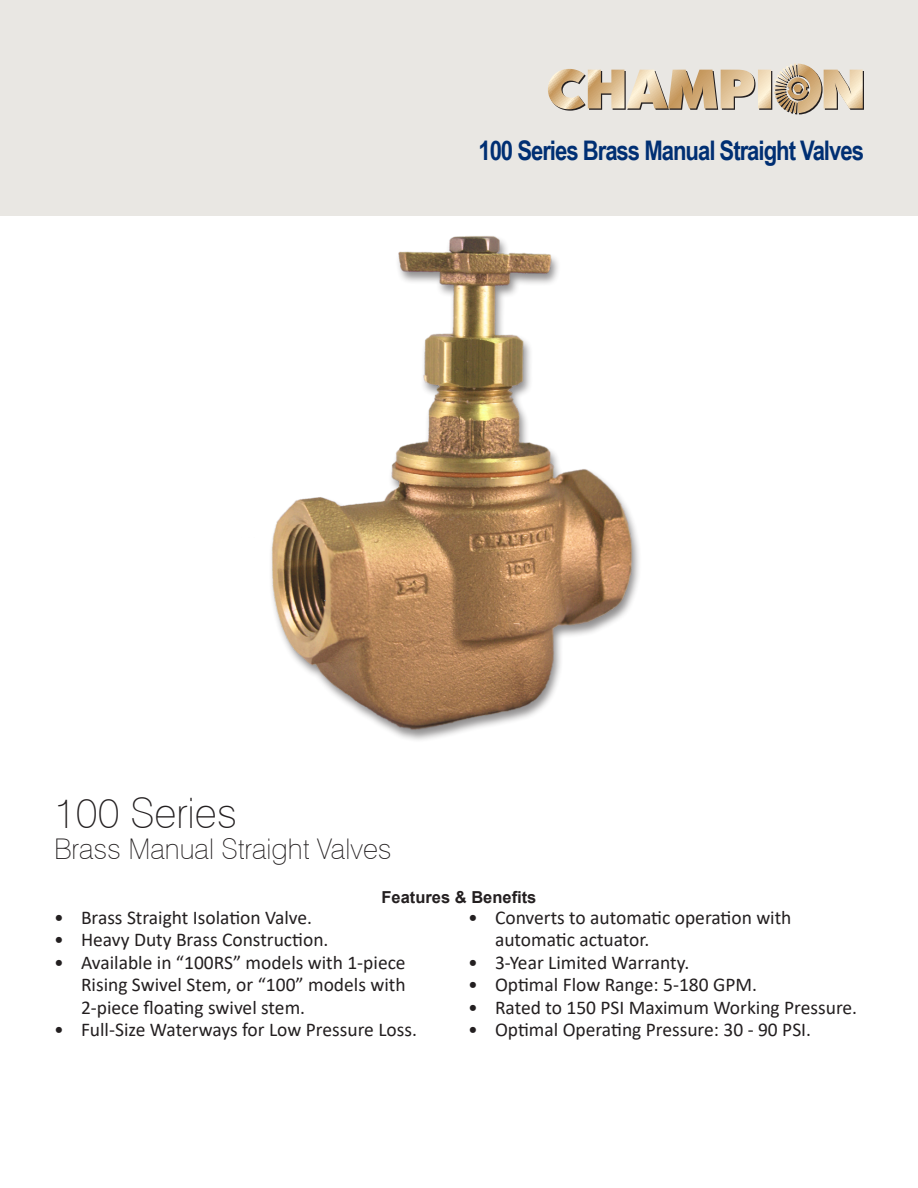
<style>
.page{position:relative;width:918px;height:1188px;background:#fff}
.page>*{position:absolute;margin:0;border:0;box-sizing:border-box;transform-origin:0 0}
.t1{font:100 42px "Swiss 721 BT";color:#231f20}
.t2{font:100 28.5px "Swiss 721 BT";color:#231f20}
.t3{font:700 27px "Arial Narrow";letter-spacing:-.04em;color:#002f73}
.t4{font:19.5px/22.5px "Calibri";color:#231f20;text-align:justify}
.t5{font:700 16.5px "Arial";color:#231f20}
</style>
<div class="page">
<div style="left:0;top:0;width:918px;height:216px;background:#e9e7e3"></div>
<img style="left:271px;top:236px;width:368px;height:504px">
<svg style="left:548px;top:64px;width:316px;height:50px"></svg>
<p class="t3" style="left:478px;top:130px;width:387px">100 Series Brass Manual Straight Valves</p>
<p class="t1" style="left:54px;top:788px;width:185px">100 Series</p>
<p class="t2" style="left:54px;top:831px;width:339px">Brass Manual Straight Valves</p>
<p class="t5" style="left:382px;top:886px;width:156px">Features &amp; Benefits</p>
<p class="t4" style="left:54px;top:906px;width:260px">• Brass Straight Isolation Valve.</p>
<p class="t4" style="left:54px;top:928px;width:276px">• Heavy Duty Brass Construction.</p>
<p class="t4" style="left:81px;top:951px;width:326px;text-indent:-27px">• Available in “100RS” models with 1-piece Rising Swivel Stem, or “100” models with 2-piece floating swivel stem.</p>
<p class="t4" style="left:54px;top:1018px;width:364px">• Full-Size Waterways for Low Pressure Loss.</p>
<p class="t4" style="left:495px;top:906px;width:298px;text-indent:-27px">• Converts to automatic operation with automatic actuator.</p>
<p class="t4" style="left:468px;top:951px;width:223px">• 3-Year Limited Warranty.</p>
<p class="t4" style="left:468px;top:973px;width:291px">• Optimal Flow Range: 5-180 GPM.</p>
<p class="t4" style="left:468px;top:996px;width:391px">• Rated to 150 PSI Maximum Working Pressure.</p>
<p class="t4" style="left:468px;top:1018px;width:345px">• Optimal Operating Pressure: 30 - 90 PSI.</p>
</div>
